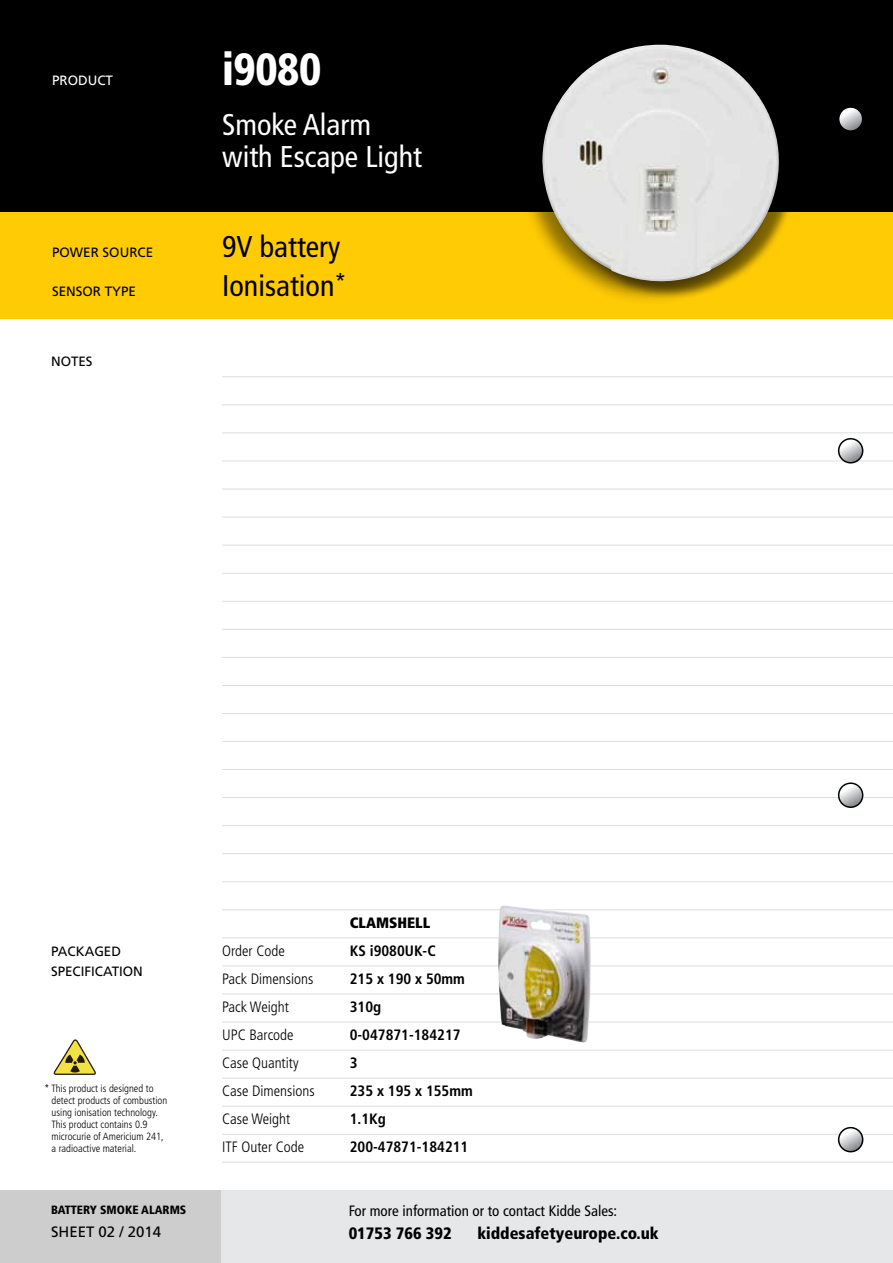
<style>
.page{position:relative;width:893px;height:1263px;background:#fff}
.page>*{position:absolute;margin:0;border:0;box-sizing:border-box;transform-origin:0 0}
.t1{font:900 condensed 45px "Frutiger";letter-spacing:-.01em;color:#fff;scale:.95 1}
.t2{font:condensed 30px/31.5px "Frutiger";color:#fff}
.t3{font:condensed 30px "Frutiger";color:#000}
.t4{font:900 condensed 16.5px "Frutiger";color:#000}
.t5{font:300 condensed 15px "Frutiger";color:#000}
.t6{font:700 condensed 15px "Frutiger";color:#000}
.t7{font:condensed 15px "Frutiger";color:#000}
.t8{font:15px "Frutiger";color:#000}
.t9{font:900 condensed 15px "Frutiger";color:#000}
.t10{font:13.5px/19.2px "Frutiger";color:#000}
.t11{font:13.5px "Frutiger";color:#fff}
.t12{font:900 condensed 12px "Frutiger";color:#000}
.t13{font:300 condensed 10.5px/12px "Frutiger";color:#000}
.s1{font-size:24px}
</style>
<div class="page">
<div style="left:0;top:1191px;width:221px;height:72px;background:#cdcdcd"></div>
<div style="left:0;top:212px;width:893px;height:107px;background:#ffcb05"></div>
<div style="left:0;top:0;width:893px;height:212px;background:#000"></div>
<hr style="left:222px;top:376px;width:671px;height:1px;background:#dcddde">
<hr style="left:222px;top:797px;width:671px;height:1px;background:#dcddde">
<hr style="left:222px;top:545px;width:671px;height:1px;background:#dcddde">
<hr style="left:222px;top:965px;width:671px;height:1px;background:#dcddde">
<hr style="left:222px;top:404px;width:671px;height:1px;background:#dcddde">
<hr style="left:222px;top:825px;width:671px;height:1px;background:#dcddde">
<hr style="left:222px;top:573px;width:671px;height:1px;background:#dcddde">
<hr style="left:222px;top:993px;width:671px;height:1px;background:#dcddde">
<hr style="left:222px;top:432px;width:671px;height:1px;background:#dcddde">
<hr style="left:222px;top:853px;width:671px;height:1px;background:#dcddde">
<hr style="left:222px;top:601px;width:671px;height:1px;background:#dcddde">
<hr style="left:222px;top:1022px;width:671px;height:1px;background:#dcddde">
<hr style="left:222px;top:489px;width:671px;height:1px;background:#dcddde">
<hr style="left:222px;top:909px;width:671px;height:1px;background:#dcddde">
<hr style="left:222px;top:657px;width:671px;height:1px;background:#dcddde">
<hr style="left:222px;top:1078px;width:671px;height:1px;background:#dcddde">
<hr style="left:222px;top:461px;width:671px;height:1px;background:#dcddde">
<hr style="left:222px;top:881px;width:671px;height:1px;background:#dcddde">
<hr style="left:222px;top:629px;width:671px;height:1px;background:#dcddde">
<hr style="left:222px;top:1050px;width:671px;height:1px;background:#dcddde">
<hr style="left:222px;top:517px;width:671px;height:1px;background:#dcddde">
<hr style="left:222px;top:937px;width:671px;height:1px;background:#dcddde">
<hr style="left:222px;top:685px;width:671px;height:1px;background:#dcddde">
<hr style="left:222px;top:1106px;width:671px;height:1px;background:#dcddde">
<hr style="left:222px;top:741px;width:671px;height:1px;background:#dcddde">
<hr style="left:222px;top:1162px;width:671px;height:1px;background:#dcddde">
<hr style="left:222px;top:713px;width:671px;height:1px;background:#dcddde">
<hr style="left:222px;top:1134px;width:671px;height:1px;background:#dcddde">
<hr style="left:222px;top:769px;width:671px;height:1px;background:#dcddde">
<div style="left:545px;top:47px;width:252px;height:253px;background:#000;opacity:.5"></div>
<div style="left:521px;top:45px;width:262px;height:261px;background:#000;opacity:.45"></div>
<img style="left:542px;top:45px;width:243px;height:240px">
<img style="left:498px;top:905px;width:93px;height:138px">
<div style="left:221px;top:1191px;width:672px;height:72px;background:#e6e7e8"></div>
<svg style="left:54px;top:1039px;width:42px;height:36px"></svg>
<svg style="left:839px;top:107px;width:24px;height:24px"></svg>
<div style="left:838px;top:106px;width:25px;height:26px;border:2px solid #000;border-radius:50%"></div>
<svg style="left:839px;top:439px;width:24px;height:24px"></svg>
<div style="left:838px;top:438px;width:25px;height:25px;border:2px solid #000;border-radius:50%"></div>
<svg style="left:839px;top:783px;width:24px;height:24px"></svg>
<div style="left:838px;top:782px;width:25px;height:26px;border:2px solid #000;border-radius:50%"></div>
<svg style="left:839px;top:1128px;width:24px;height:24px"></svg>
<div style="left:838px;top:1127px;width:25px;height:25px;border:2px solid #000;border-radius:50%"></div>
<p class="t11" style="left:52px;top:72px;width:62px">PRODUCT</p>
<p class="t10" style="left:52px;top:242px;width:102px">POWER SOURCE</p>
<p class="t10" style="left:52px;top:281px;width:85px">SENSOR TYPE</p>
<p class="t10" style="left:51px;top:352px;width:43px">NOTES</p>
<h1 class="t1" style="left:222px;top:42px;width:106px">i9080</h1>
<h2 class="t2" style="left:222px;top:109px;width:201px">Smoke Alarm with Escape Light</h2>
<h2 class="t3" style="left:222px;top:229px;width:120px">9V battery</h2>
<h2 class="t3" style="left:222px;top:268px;width:126px">Ionisation<span class="s1">*</span></h2>
<p class="t10" style="left:51px;top:942px;width:93px">PACKAGED<br>SPECIFICATION</p>
<p class="t13" style="left:52px;top:1083px;width:117px;text-indent:-7px">* This product is designed to detect products of combustion using ionisation technology.<br>This product contains 0.9 microcurie of Americium 241, a radioactive material.</p>
<p class="t12" style="left:51px;top:1203px;width:137px">BATTERY SMOKE ALARMS</p>
<h3 class="t8" style="left:51px;top:1222px;width:112px">SHEET 02 / 2014</h3>
<h3 class="t9" style="left:350px;top:913px;width:82px">CLAMSHELL</h3>
<h3 class="t5" style="left:222px;top:942px;width:64px">Order Code</h3>
<h3 class="t6" style="left:350px;top:942px;width:87px">KS i9080UK-C</h3>
<h3 class="t5" style="left:222px;top:970px;width:93px">Pack Dimensions</h3>
<h3 class="t6" style="left:350px;top:970px;width:117px">215 x 190 x 50mm</h3>
<h3 class="t5" style="left:222px;top:998px;width:68px">Pack Weight</h3>
<h3 class="t6" style="left:350px;top:998px;width:33px">310g</h3>
<h3 class="t5" style="left:222px;top:1026px;width:73px">UPC Barcode</h3>
<h3 class="t6" style="left:350px;top:1026px;width:112px">0-047871-184217</h3>
<h3 class="t5" style="left:222px;top:1054px;width:78px">Case Quantity</h3>
<h3 class="t6" style="left:350px;top:1054px;width:9px">3</h3>
<h3 class="t5" style="left:222px;top:1082px;width:94px">Case Dimensions</h3>
<h3 class="t6" style="left:350px;top:1082px;width:125px">235 x 195 x 155mm</h3>
<h3 class="t5" style="left:222px;top:1110px;width:70px">Case Weight</h3>
<h3 class="t6" style="left:350px;top:1110px;width:38px">1.1Kg</h3>
<h3 class="t5" style="left:222px;top:1138px;width:83px">ITF Outer Code</h3>
<h3 class="t6" style="left:350px;top:1138px;width:120px">200-47871-184211</h3>
<h3 class="t7" style="left:349px;top:1202px;width:270px">For more information or to contact Kidde Sales:</h3>
<h3 class="t4" style="left:349px;top:1223px;width:104px">01753 766 392</h3>
<h3 class="t4" style="left:477px;top:1223px;width:183px">kiddesafetyeurope.co.uk</h3>
</div>
